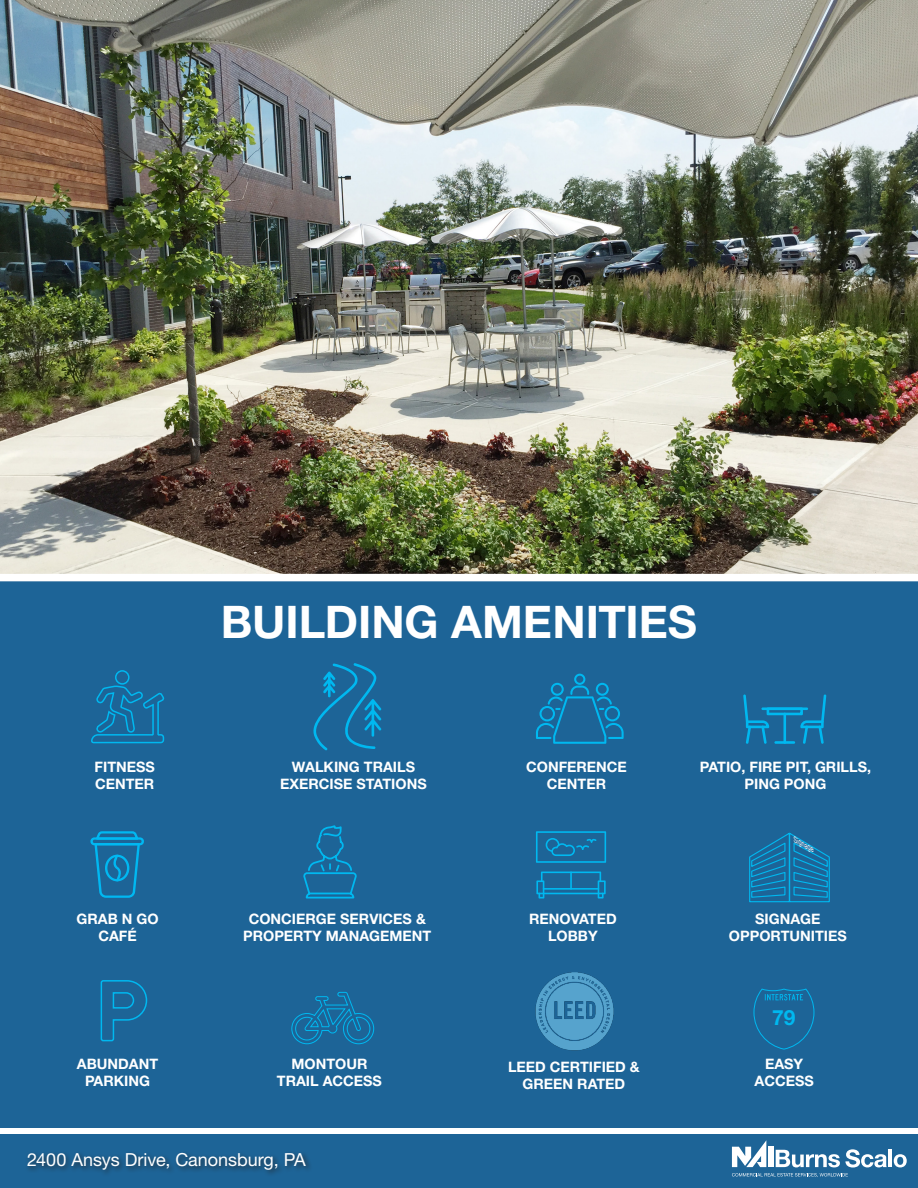
<style>
.page{position:relative;width:918px;height:1188px;background:#fff}
.page>*{position:absolute;margin:0;border:0;box-sizing:border-box;transform-origin:0 0}
.t1{font:700 45px "Helvetica Neue LT Std";color:#fff}
.t2{font:700 21px "Helvetica Neue LT Std";color:#00b8f0}
.t3{font:18px "Helvetica Neue LT Std";letter-spacing:-.005em;color:#fff}
.t4{font:700 14.4px/17.2px "Helvetica Neue LT Std";color:#fff;text-align:center}
.t5{font:italic 7.5px "Arial Narrow";color:#fff}
</style>
<div class="page">
<div style="left:0;top:1134px;width:918px;height:54px;background:#1d6497"></div>
<div style="left:25px;top:1151px;width:288px;height:26px;background:#231f20;opacity:.75"></div>
<hr style="left:889px;top:1150px;width:3px;height:17px;background:#fff">
<svg style="left:894px;top:1154px;width:13px;height:13px"></svg>
<svg style="left:732px;top:1140px;width:155px;height:37px"></svg>
<img style="left:0;top:0;width:918px;height:574px">
<div style="left:0;top:574px;width:918px;height:553px;background:#1d6497"></div>
<svg style="left:536px;top:674px;width:88px;height:70px"></svg>
<svg style="left:303px;top:825px;width:54px;height:74px"></svg>
<svg style="left:536px;top:872px;width:70px;height:27px"></svg>
<svg style="left:536px;top:831px;width:70px;height:32px"></svg>
<svg style="left:291px;top:991px;width:84px;height:54px"></svg>
<svg style="left:100px;top:980px;width:48px;height:62px"></svg>
<svg style="left:753px;top:988px;width:62px;height:62px"></svg>
<svg style="left:91px;top:670px;width:74px;height:74px"></svg>
<img style="left:535px;top:972px;width:79px;height:79px">
<svg style="left:743px;top:694px;width:83px;height:50px"></svg>
<svg style="left:313px;top:663px;width:68px;height:87px"></svg>
<div style="left:0;top:574px;width:918px;height:7px;background:#fff"></div>
<svg style="left:749px;top:832px;width:81px;height:71px"></svg>
<svg style="left:90px;top:831px;width:54px;height:67px"></svg>
<p class="t1" style="left:221px;top:594px;width:478px">BUILDING AMENITIES</p>
<p class="t4" style="left:95px;top:758px;width:62px">FITNESS</p>
<p class="t4" style="left:95px;top:775px;width:61px">CENTER</p>
<p class="t4" style="left:280px;top:758px;width:148px">WALKING TRAILS<br>EXERCISE STATIONS</p>
<p class="t4" style="left:526px;top:758px;width:102px">CONFERENCE</p>
<p class="t4" style="left:547px;top:775px;width:61px">CENTER</p>
<p class="t4" style="left:700px;top:758px;width:173px">PATIO, FIRE PIT, GRILLS,<br>PING PONG</p>
<p class="t5" style="left:798px;top:835px;width:24px;rotate:27deg">Signage</p>
<p class="t4" style="left:77px;top:910px;width:84px">GRAB N GO</p>
<p class="t4" style="left:98px;top:927px;width:40px">CAFÉ</p>
<p class="t4" style="left:249px;top:910px;width:179px">CONCIERGE SERVICES &amp;</p>
<p class="t4" style="left:243px;top:927px;width:190px">PROPERTY MANAGEMENT</p>
<p class="t4" style="left:529px;top:910px;width:89px">RENOVATED</p>
<p class="t4" style="left:548px;top:927px;width:51px">LOBBY</p>
<p class="t4" style="left:755px;top:910px;width:67px">SIGNAGE</p>
<p class="t4" style="left:729px;top:927px;width:119px">OPPORTUNITIES</p>
<p class="t4" style="left:77px;top:1055px;width:83px">ABUNDANT</p>
<p class="t4" style="left:85px;top:1072px;width:67px">PARKING</p>
<p class="t4" style="left:291px;top:1055px;width:78px">MONTOUR</p>
<p class="t4" style="left:277px;top:1072px;width:107px">TRAIL ACCESS</p>
<p class="t4" style="left:508px;top:1058px;width:133px">LEED CERTIFIED &amp;<br>GREEN RATED</p>
<p class="t2" style="left:772px;top:1004px;width:25px">79</p>
<p class="t4" style="left:765px;top:1055px;width:40px">EASY</p>
<p class="t4" style="left:754px;top:1072px;width:61px">ACCESS</p>
<p class="t3" style="left:27px;top:1149px;width:280px">2400 Ansys Drive, Canonsburg, PA</p>
</div>
